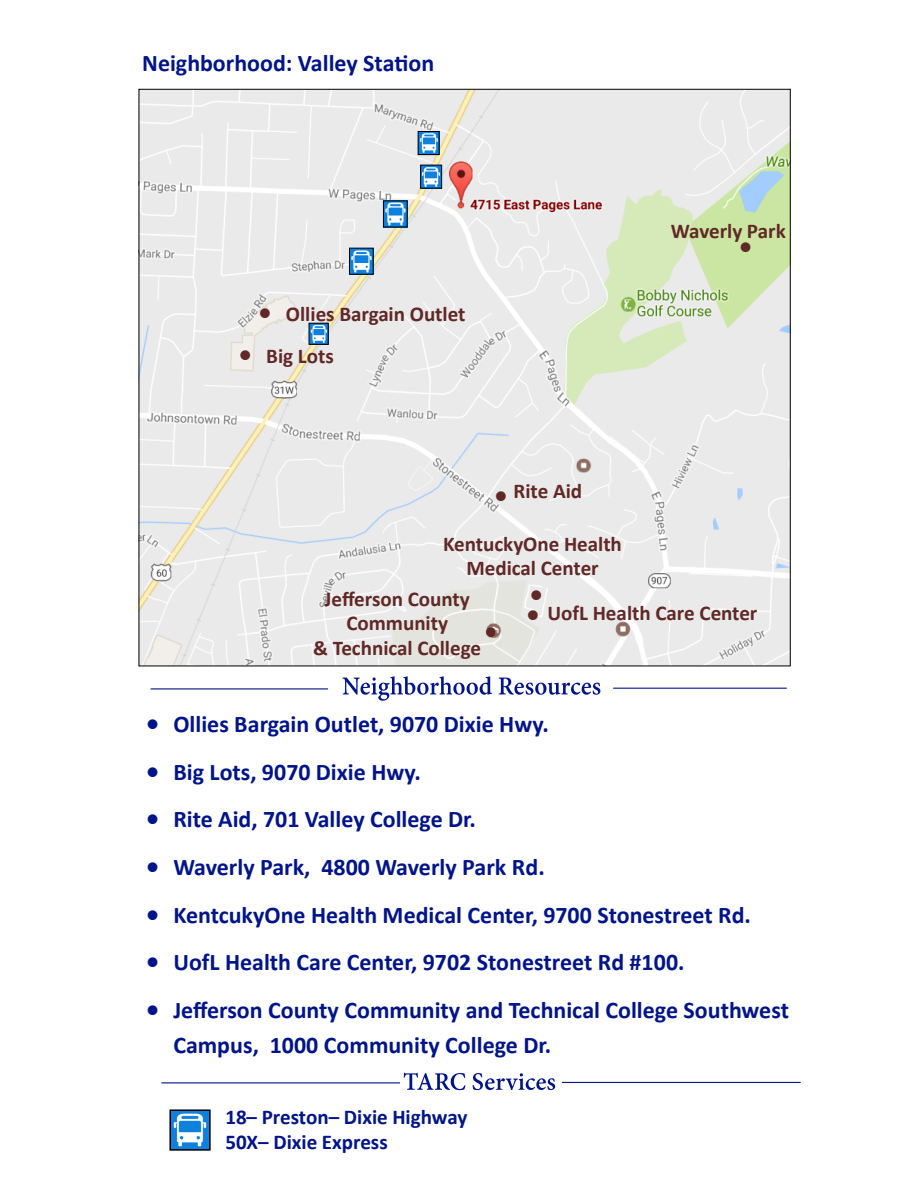
<style>
.page{position:relative;width:918px;height:1188px;background:#fff}
.page>*{position:absolute;margin:0;border:0;box-sizing:border-box;transform-origin:0 0}
.t1{font:27px "Symbol";color:#602826}
.t2{font:700 24px/34.8px "Calibri";color:#001489}
.t3{font:700 21px/24.2px "Calibri";color:#602826;text-align:center}
.t4{font:700 21px/25.8px "Calibri";letter-spacing:-.005em;color:#001489}
</style>
<div class="page">
<img style="left:172px;top:1112px;width:36px;height:36px">
<div style="left:169px;top:1109px;width:42px;height:42px;border:2px solid #000"></div>
<img style="left:141px;top:91px;width:648px;height:573px">
<img style="left:342px;top:676px;width:259px;height:25px">
<hr style="left:614px;top:688px;width:172px;height:1px;background:#001489">
<hr style="left:151px;top:688px;width:177px;height:1px;background:#001489">
<img style="left:420px;top:133px;width:17px;height:20px">
<div style="left:418px;top:131px;width:21px;height:24px;border:1px solid #000"></div>
<img style="left:422px;top:167px;width:18px;height:19px">
<div style="left:420px;top:165px;width:22px;height:23px;border:1px solid #000"></div>
<img style="left:385px;top:203px;width:20px;height:22px">
<img style="left:351px;top:250px;width:20px;height:22px">
<img style="left:311px;top:325px;width:15px;height:18px">
<img style="left:403px;top:1072px;width:164px;height:19px">
<hr style="left:162px;top:1082px;width:238px;height:1px;background:#001489">
<hr style="left:562px;top:1082px;width:238px;height:1px;background:#001489">
<p class="t2" style="left:142px;top:45px;width:293px">Neighborhood: Valley Station</p>
<p class="t3" style="left:259px;top:302px;width:208px">• Ollies Bargain Outlet</p>
<p class="t3" style="left:239px;top:344px;width:96px">• Big Lots</p>
<p class="t1" style="left:495px;top:477px;width:14px">•</p>
<p class="t3" style="left:514px;top:479px;width:70px">Rite Aid</p>
<p class="t3" style="left:443px;top:532px;width:180px">KentuckyOne Health<br>Medical Center</p>
<p class="t3" style="left:671px;top:219px;width:116px">Waverly Park</p>
<p class="t1" style="left:739px;top:228px;width:14px">•</p>
<p class="t3" style="left:313px;top:587px;width:169px">Jefferson County<br>Community<br>&amp; Technical College</p>
<p class="t1" style="left:485px;top:613px;width:14px">•</p>
<p class="t1" style="left:530px;top:576px;width:14px">•</p>
<p class="t1" style="left:527px;top:596px;width:14px">•</p>
<p class="t3" style="left:547px;top:601px;width:211px">UofL Health Care Center</p>
<p class="t2" style="left:146px;top:706px;width:404px">• Ollies Bargain Outlet, 9070 Dixie Hwy.</p>
<p class="t2" style="left:146px;top:754px;width:276px">• Big Lots, 9070 Dixie Hwy.</p>
<p class="t2" style="left:146px;top:802px;width:331px">• Rite Aid, 701 Valley College Dr.</p>
<p class="t2" style="left:146px;top:850px;width:400px">• Waverly Park, 4800 Waverly Park Rd.</p>
<p class="t2" style="left:146px;top:897px;width:606px">• KentcukyOne Health Medical Center, 9700 Stonestreet Rd.</p>
<p class="t2" style="left:146px;top:945px;width:540px">• UofL Health Care Center, 9702 Stonestreet Rd #100.</p>
<p class="t2" style="left:173px;top:993px;width:617px;text-indent:-27px">• Jefferson County Community and Technical College Southwest<br>Campus, 1000 Community College Dr.</p>
<p class="t4" style="left:225px;top:1104px;width:244px">18– Preston– Dixie Highway<br>50X– Dixie Express</p>
</div>
